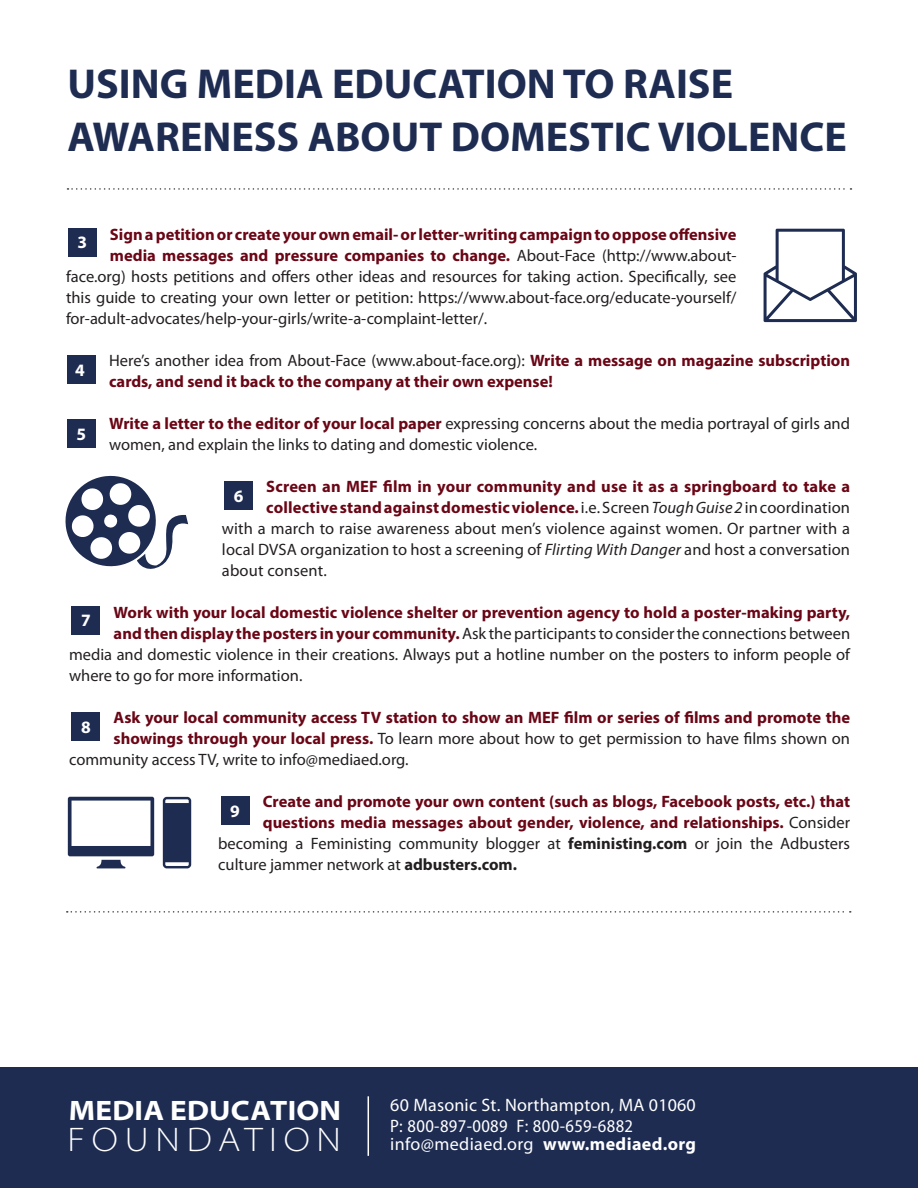
<style>
.page{position:relative;width:918px;height:1188px;background:#fff}
.page>*{position:absolute;margin:0;border:0;box-sizing:border-box;transform-origin:0 0}
.t1{font:700 42px "Myriad Pro";color:#1e2c52}
.t2{font:300 semi-expanded 34.2px "Myriad Pro";letter-spacing:.195em;color:#fff}
.t3{font:700 semi-expanded 28.2px "Myriad Pro";letter-spacing:.005em;color:#fff}
.t4{font:18px/21px "Myriad Pro";letter-spacing:.01em;color:#fff}
.t5{font:700 17.4px "Myriad Pro";color:#fff}
.t6{font:16.5px/21px "Myriad Pro";color:#231f20}
.t7{font:700 16.5px/21px "Myriad Pro";color:#6a0616}
.s1{font-weight:400;color:#231f20}
.s2{font-weight:700;color:#6a0616}
.s3{font-weight:400;font-style:italic;color:#231f20}
.s4{font-style:italic}
.s5{font-weight:700}
.s6{font-stretch:semi-condensed}
</style>
<div class="page">
<div style="left:0;top:1067px;width:918px;height:121px;background:#1e2c52"></div>
<hr style="left:368px;top:1096px;width:1px;height:60px;background:#fff">
<svg style="left:68px;top:797px;width:86px;height:71px"></svg>
<svg style="left:163px;top:797px;width:28px;height:71px;background:#323f61"></svg>
<svg style="left:65px;top:475px;width:123px;height:94px"></svg>
<svg style="left:764px;top:229px;width:93px;height:93px"></svg>
<svg style="left:68px;top:188px;width:783px;height:2px"></svg>
<svg style="left:67px;top:911px;width:784px;height:2px"></svg>
<div style="left:67px;top:356px;width:29px;height:28px;background:#1e2c52"></div>
<div style="left:67px;top:419px;width:29px;height:29px;background:#1e2c52"></div>
<div style="left:224px;top:482px;width:29px;height:28px;background:#1e2c52"></div>
<div style="left:72px;top:606px;width:28px;height:28px;background:#1e2c52"></div>
<div style="left:72px;top:713px;width:28px;height:28px;background:#1e2c52"></div>
<div style="left:221px;top:797px;width:28px;height:28px;background:#1e2c52"></div>
<div style="left:68px;top:228px;width:28px;height:28px;background:#1e2c52"></div>
<p class="t1" style="left:68px;top:57px;width:667px">USING MEDIA EDUCATION TO RAISE</p>
<p class="t1" style="left:68px;top:109px;width:781px">AWARENESS ABOUT DOMESTIC VIOLENCE</p>
<p class="t7" style="left:110px;top:223px;width:628px">Sign a petition or create your own email- or letter-writing campaign to oppose offensive</p>
<p class="t7" style="left:110px;top:244px;width:628px">media messages and pressure companies to change. <span class="s1">About-Face (http://www.about-</span></p>
<p class="t6" style="left:66px;top:265px;width:672px">face.org) hosts petitions and offers other ideas and resources for taking action. Specifically, see</p>
<p class="t6" style="left:66px;top:286px;width:672px">this guide to creating your own letter or petition: https://www.about-face.org/educate-yourself/</p>
<p class="t6" style="left:66px;top:307px;width:423px">for-adult-advocates/help-your-girls/write-a-complaint-letter/.</p>
<p class="t5" style="left:77px;top:231px;width:11px">3</p>
<p class="t7" style="left:109px;top:350px;width:743px"><span class="s1">Here’s another idea from About-Face (www.about-face.org):</span> Write a message on magazine subscription cards, and send it back to the company at their own expense!</p>
<p class="t6" style="left:109px;top:413px;width:742px"><span class="s2">Write a letter to the editor of your local paper</span> expressing concerns about the media portrayal of girls and women, and explain the links to dating and domestic violence.</p>
<p class="t7" style="left:266px;top:476px;width:585px">Screen an MEF film in your community and use it as a springboard to take a</p>
<p class="t7" style="left:266px;top:497px;width:585px">collective stand against domestic violence. <span class="s1">i.e. Screen</span> <span class="s3">Tough Guise 2</span> <span class="s1">in coordination</span></p>
<p class="t6" style="left:222px;top:518px;width:630px">with a march to raise awareness about men’s violence against women. Or partner with a</p>
<p class="t6" style="left:222px;top:539px;width:630px">local DVSA organization to host a screening of <span class="s4">Flirting With Danger</span> and host a conversation</p>
<p class="t6" style="left:222px;top:560px;width:106px">about consent.</p>
<p class="t7" style="left:114px;top:602px;width:738px">Work with your local domestic violence shelter or prevention agency to hold a poster-making party,</p>
<p class="t6" style="left:114px;top:623px;width:738px"><span class="s2">and then display the posters in your community.</span> Ask the participants to consider the connections between</p>
<p class="t6" style="left:69px;top:644px;width:783px">media and domestic violence in their creations. Always put a hotline number on the posters to inform people of</p>
<p class="t6" style="left:69px;top:665px;width:235px">where to go for more information.</p>
<p class="t7" style="left:114px;top:707px;width:738px">Ask your local community access TV station to show an MEF film or series of films and promote the</p>
<p class="t6" style="left:114px;top:728px;width:738px"><span class="s2">showings through your local press.</span> To learn more about how to get permission to have films shown on</p>
<p class="t6" style="left:69px;top:749px;width:341px">community access TV, write to info@mediaed.org.</p>
<p class="t7" style="left:263px;top:791px;width:589px">Create and promote your own content (such as blogs, Facebook posts, etc.) that</p>
<p class="t7" style="left:263px;top:812px;width:589px">questions media messages about gender, violence, and relationships. <span class="s1">Consider</span></p>
<p class="t6" style="left:218px;top:833px;width:633px">becoming a Feministing community blogger at <span class="s5">feministing.com</span> or join the Adbusters</p>
<p class="t6" style="left:218px;top:854px;width:300px">culture jammer network at <span class="s5">adbusters.com.</span></p>
<p class="t5" style="left:75px;top:359px;width:11px">4</p>
<p class="t5" style="left:77px;top:423px;width:11px">5</p>
<p class="t5" style="left:234px;top:485px;width:11px">6</p>
<p class="t5" style="left:81px;top:609px;width:11px">7</p>
<p class="t5" style="left:81px;top:716px;width:11px">8</p>
<p class="t5" style="left:230px;top:800px;width:11px">9</p>
<p class="t3" style="left:69px;top:1092px;width:274px">MEDIA EDUCATION</p>
<p class="t2" style="left:68px;top:1120px;width:275px">FOUNDATION</p>
<p class="t4" style="left:390px;top:1095px;width:307px">60 Masonic St. Northampton, MA 01060<br><span class="s6">P: 800-897-0089 F: 800-659-6882</span></p>
<p class="t4" style="left:390px;top:1134px;width:307px">info@mediaed.org <span class="s5">www.mediaed.org</span></p>
</div>
